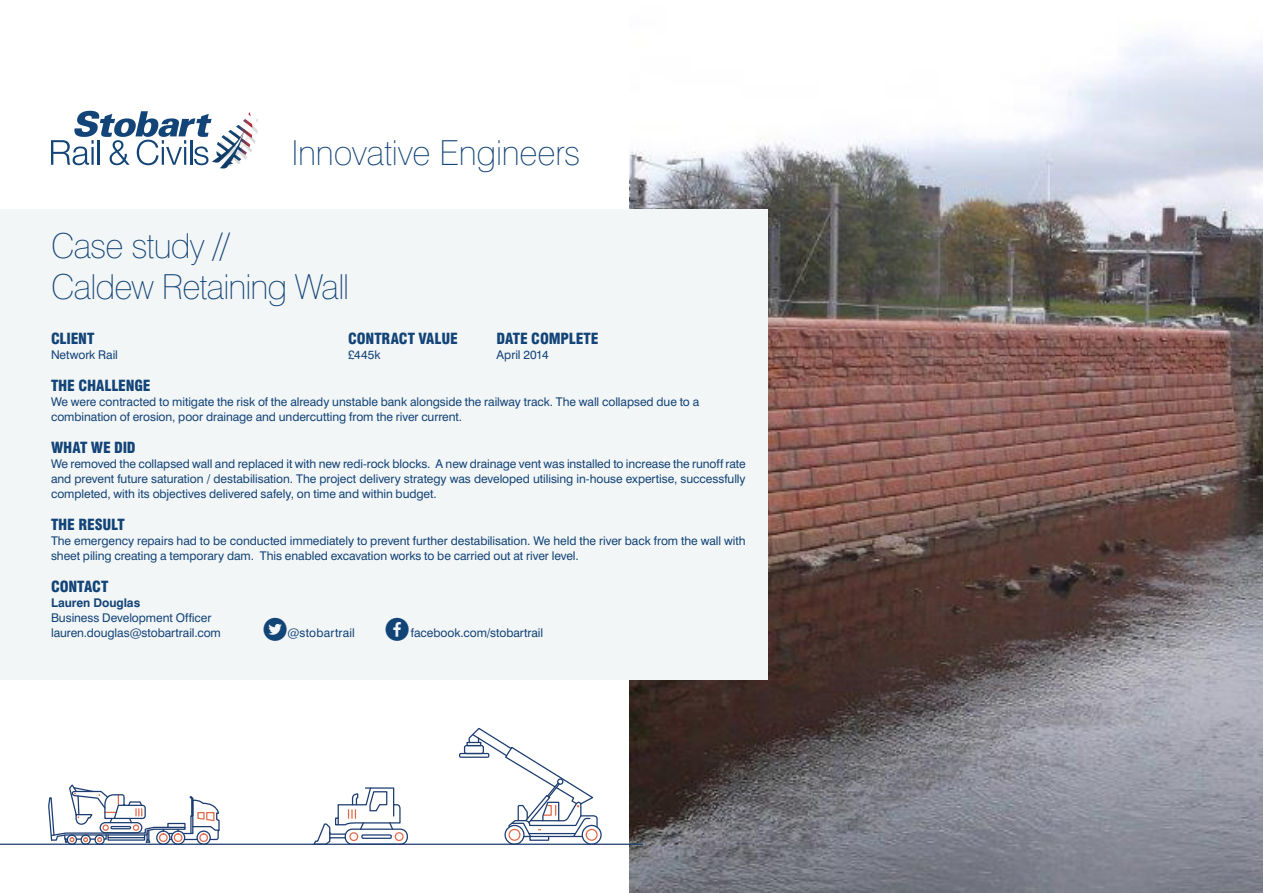
<style>
.page{position:relative;width:1263px;height:893px;background:#fff}
.page>*{position:absolute;margin:0;border:0;box-sizing:border-box;transform-origin:0 0}
.t1{font:100 34.5px/40.5px "Swiss 721 BT";letter-spacing:-.02em;color:#134477}
.t2{font:900 condensed 15px "Swiss 721 BT";letter-spacing:-.015em;color:#134477}
.t3{font:12px/15px "Swiss 721 BT";letter-spacing:-.005em;color:#134477}
.t4{font:700 12px "Swiss 721 BT";letter-spacing:-.005em;color:#134477}
.t5{font:12px "Swiss 721 BT";letter-spacing:.015em;color:#134477}
.s1{font-family:"Smartphone Pro";font-size:24px}
</style>
<div class="page">
<img style="left:630px;top:38px;width:633px;height:855px">
<hr style="left:0;top:844px;width:642px;height:1px;background:#1c3d71">
<div style="left:582px;top:825px;width:20px;height:20px;border:1px solid #1c3d71;border-radius:50%"></div>
<div style="left:504px;top:825px;width:20px;height:20px;border:1px solid #1c3d71;border-radius:50%"></div>
<div style="left:464px;top:745px;width:20px;height:9px;border:1px solid #1c3d71;border-radius:2px"></div>
<div style="left:459px;top:753px;width:30px;height:5px;border:1px solid #1c3d71"></div>
<svg style="left:466px;top:728px;width:132px;height:113px"></svg>
<div style="left:196px;top:830px;width:15px;height:15px;border:1px solid #1c3d71;border-radius:50%"></div>
<div style="left:171px;top:830px;width:14px;height:15px;border:1px solid #1c3d71;border-radius:50%"></div>
<div style="left:156px;top:830px;width:14px;height:15px;border:1px solid #1c3d71;border-radius:50%"></div>
<div style="left:94px;top:834px;width:11px;height:11px;border:1px solid #1c3d71;border-radius:50%"></div>
<div style="left:80px;top:834px;width:11px;height:11px;border:1px solid #1c3d71;border-radius:50%"></div>
<div style="left:67px;top:834px;width:10px;height:11px;border:1px solid #1c3d71;border-radius:50%"></div>
<svg style="left:48px;top:785px;width:172px;height:58px"></svg>
<div style="left:345px;top:828px;width:63px;height:17px;border:1px solid #1c3d71;border-radius:7px"></div>
<div style="left:395px;top:832px;width:9px;height:9px;border:1px solid #e16a4b;border-radius:50%"></div>
<svg style="left:312px;top:787px;width:89px;height:58px"></svg>
<div style="left:0;top:210px;width:767px;height:470px;background:#f3f6f7"></div>
<svg style="left:51px;top:111px;width:207px;height:58px"></svg>
<p class="t1" style="left:291px;top:132px;width:291px">Innovative Engineers</p>
<p class="t1" style="left:51px;top:226px;width:300px">Case study //<br>Caldew Retaining Wall</p>
<p class="t2" style="left:51px;top:329px;width:45px">CLIENT</p>
<p class="t2" style="left:348px;top:329px;width:111px">CONTRACT VALUE</p>
<p class="t2" style="left:497px;top:329px;width:104px">DATE COMPLETE</p>
<p class="t3" style="left:51px;top:347px;width:68px">Network Rail</p>
<p class="t3" style="left:348px;top:347px;width:34px">£445k</p>
<p class="t3" style="left:497px;top:347px;width:54px">April 2014</p>
<p class="t2" style="left:51px;top:376px;width:101px">THE CHALLENGE</p>
<p class="t3" style="left:51px;top:394px;width:650px">We were contracted to mitigate the risk of the already unstable bank alongside the railway track. The wall collapsed due to a combination of erosion, poor drainage and undercutting from the river current.</p>
<p class="t2" style="left:51px;top:438px;width:86px">WHAT WE DID</p>
<p class="t3" style="left:51px;top:456px;width:696px;text-align:justify">We removed the collapsed wall and replaced it with new redi-rock blocks. A new drainage vent was installed to increase the runoff rate and prevent future saturation / destabilisation. The project delivery strategy was developed utilising in-house expertise, successfully completed, with its objectives delivered safely, on time and within budget.</p>
<p class="t2" style="left:51px;top:515px;width:75px">THE RESULT</p>
<p class="t3" style="left:51px;top:533px;width:696px">The emergency repairs had to be conducted immediately to prevent further destabilisation. We held the river back from the wall with sheet piling creating a temporary dam. This enabled excavation works to be carried out at river level.</p>
<p class="t2" style="left:51px;top:577px;width:59px">CONTACT</p>
<p class="t4" style="left:51px;top:595px;width:91px">Lauren Douglas</p>
<p class="t3" style="left:51px;top:610px;width:162px">Business Development Officer</p>
<p class="t3" style="left:51px;top:625px;width:171px">lauren.douglas@stobartrail.com</p>
<p class="t5" style="left:264px;top:625px;width:93px"><span class="s1">t</span>@stobartrail</p>
<p class="t3" style="left:385px;top:625px;width:159px"><span class="s1">f</span> facebook.com/stobartrail</p>
</div>
